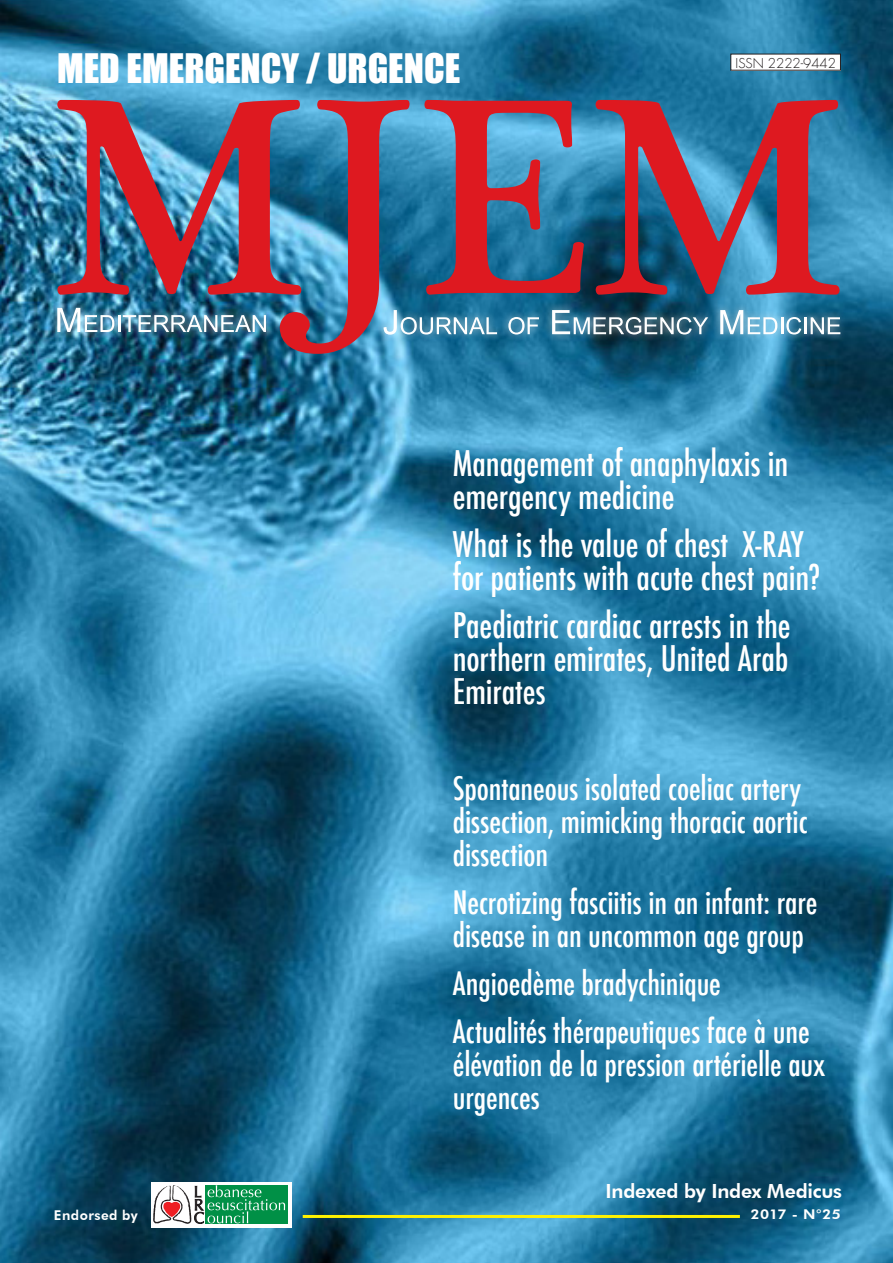
<style>
.page{position:relative;width:893px;height:1263px;background:#fff}
.page>*{position:absolute;margin:0;border:0;box-sizing:border-box;transform-origin:0 0}
.t1{font:37.35px "Impact";color:#fff}
.Texte_couverture{font:500 condensed 34.5px/33px "Futura";letter-spacing:-.005em;color:#fff}
.Texte_couverture-2{font:500 condensed 31.5px/33px "Futura";letter-spacing:-.005em;color:#fff}
.t2{font:800 19.5px "Futura BT";letter-spacing:-.01em;color:#fff}
.t3{font:800 13.5px "Futura BT";letter-spacing:.03em;color:#fff}
.t4{font:800 13.5px "Futura BT";letter-spacing:.03em;color:#fff;scale:1.1 1}
.t5{font:300 13.2px "Futura LT";color:#231f20}
</style>
<div class="page">
<img style="left:0;top:0;width:893px;height:1263px">
<div style="left:50px;top:301px;width:38px;height:39px;background:#fff;opacity:.65"></div>
<div style="left:77px;top:307px;width:28px;height:33px;background:#fff;opacity:.65"></div>
<div style="left:93px;top:307px;width:29px;height:33px;background:#fff;opacity:.65"></div>
<div style="left:110px;top:308px;width:18px;height:31px;background:#fff;opacity:.65"></div>
<div style="left:116px;top:307px;width:27px;height:32px;background:#fff;opacity:.65"></div>
<div style="left:131px;top:307px;width:27px;height:33px;background:#fff;opacity:.65"></div>
<div style="left:147px;top:307px;width:29px;height:32px;background:#fff;opacity:.65"></div>
<div style="left:164px;top:307px;width:29px;height:32px;background:#fff;opacity:.65"></div>
<div style="left:180px;top:308px;width:29px;height:31px;background:#fff;opacity:.65"></div>
<div style="left:196px;top:308px;width:29px;height:31px;background:#fff;opacity:.65"></div>
<div style="left:213px;top:307px;width:28px;height:33px;background:#fff;opacity:.65"></div>
<div style="left:228px;top:308px;width:30px;height:31px;background:#fff;opacity:.65"></div>
<div style="left:245px;top:308px;width:29px;height:31px;background:#fff;opacity:.65"></div>
<img style="left:57px;top:308px;width:209px;height:24px">
<div style="left:686px;top:310px;width:29px;height:31px;background:#fff;opacity:.65"></div>
<div style="left:712px;top:303px;width:39px;height:39px;background:#fff;opacity:.65"></div>
<div style="left:740px;top:310px;width:27px;height:32px;background:#fff;opacity:.65"></div>
<div style="left:756px;top:310px;width:29px;height:32px;background:#fff;opacity:.65"></div>
<div style="left:773px;top:310px;width:18px;height:31px;background:#fff;opacity:.65"></div>
<div style="left:779px;top:310px;width:29px;height:32px;background:#fff;opacity:.65"></div>
<svg style="left:720px;top:310px;width:77px;height:24px"></svg>
<div style="left:797px;top:310px;width:18px;height:31px;background:#fff;opacity:.65"></div>
<div style="left:803px;top:310px;width:28px;height:31px;background:#fff;opacity:.65"></div>
<div style="left:820px;top:310px;width:28px;height:32px;background:#fff;opacity:.65"></div>
<svg style="left:811px;top:317px;width:29px;height:17px"></svg>
<div style="left:731px;top:54px;width:109px;height:16px;background:#fff"></div>
<hr style="left:303px;top:1215px;width:437px;height:3px;background:#fff101">
<img style="left:57px;top:100px;width:223px;height:195px">
<svg style="left:280px;top:100px;width:428px;height:254px;background:#5c6886"></svg>
<svg style="left:596px;top:100px;width:243px;height:195px;background:#715772"></svg>
<div style="left:151px;top:1183px;width:140px;height:45px;background:#fff"></div>
<div style="left:206px;top:1186px;width:82px;height:38px;background:#009046"></div>
<svg style="left:153px;top:1185px;width:132px;height:39px"></svg>
<p class="t1" style="left:57px;top:45px;width:405px">MED EMERGENCY / URGENCE</p>
<p class="t5" style="left:736px;top:55px;width:102px">ISSN 2222-9442</p>
<p class="Texte_couverture" style="left:453px;top:447px;width:337px">Management of anaphylaxis in emergency medicine</p>
<p class="Texte_couverture" style="left:453px;top:528px;width:369px">What is the value of chest X-RAY for patients with acute chest pain?</p>
<p class="Texte_couverture" style="left:453px;top:609px;width:339px;text-align:justify">Paediatric cardiac arrests in the northern emirates, United Arab Emirates</p>
<p class="Texte_couverture-2" style="left:453px;top:772px;width:356px">Spontaneous isolated coeliac artery dissection, mimicking thoracic aortic dissection</p>
<p class="Texte_couverture-2" style="left:453px;top:886px;width:366px">Necrotizing fasciitis in an infant: rare disease in an uncommon age group</p>
<p class="Texte_couverture-2" style="left:453px;top:967px;width:270px">Angioedème bradychinique</p>
<p class="Texte_couverture-2" style="left:453px;top:1014px;width:374px">Actualités thérapeutiques face à une élévation de la pression artérielle aux urgences</p>
<p class="t3" style="left:54px;top:1206px;width:85px">Endorsed by</p>
<p class="t2" style="left:605px;top:1179px;width:238px">Indexed by Index Medicus</p>
<p class="t4" style="left:750px;top:1206px;width:84px">2017 - N°25</p>
</div>
